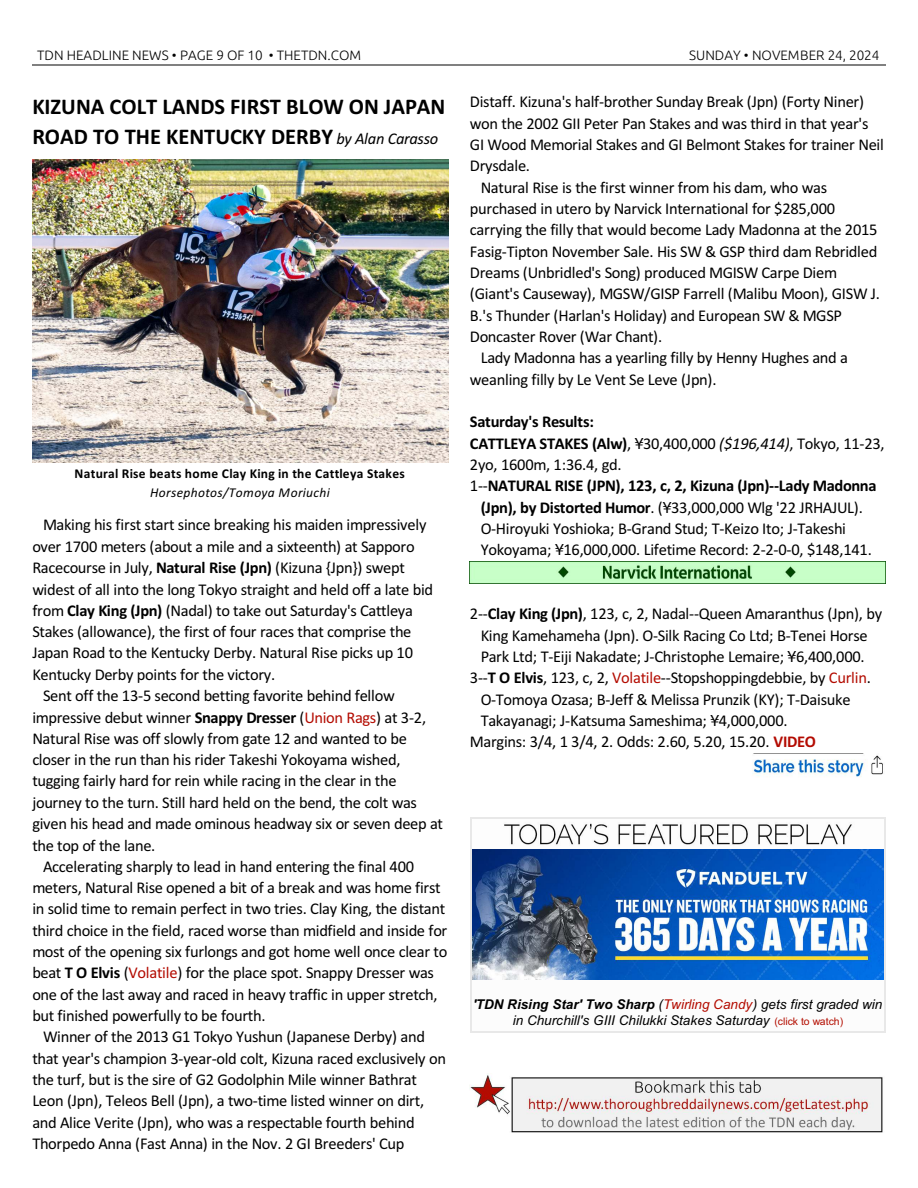
<style>
.page{position:relative;width:918px;height:1188px;background:#fff}
.page>*{position:absolute;margin:0;border:0;box-sizing:border-box;transform-origin:0 0}
.t1{font:700 22.5px/30.3px "Calibri";color:#000}
.t2{font:16.5px "Calibri";letter-spacing:-.02em;color:#000}
.t3{font:700 16.5px "Calibri";letter-spacing:-.025em;color:#000}
.t4{font:italic 13.5px/16.4px "Arial";color:#000;text-align:center}
.t5{font:300 13.5px "Ubuntu";color:#000}
.t6{font:700 13.5px "Calibri";letter-spacing:.025em;color:#000}
.t7{font:italic 13.5px "Calibri";letter-spacing:.03em;color:#000}
.s1{font-weight:400;font-style:italic;font-size:16.5px}
.s2{font-weight:700}
.s3{color:#b30b00}
.s4{font-style:italic}
.s5{font-weight:400}
.s6{font-weight:700;color:#b30a00}
.s7{font-style:normal;font-size:10.5px;color:#b30d00}
</style>
<div class="page">
<hr style="left:32px;top:64px;width:853px;height:1px;background:#808080">
<img style="left:32px;top:159px;width:417px;height:303px">
<img style="left:470px;top:561px;width:416px;height:22px">
<img style="left:470px;top:1075px;width:413px;height:58px">
<img style="left:752px;top:753px;width:131px;height:24px">
<img style="left:472px;top:823px;width:411px;height:156px">
<hr style="left:470px;top:818px;width:1px;height:215px;background:#e8e8e8">
<hr style="left:884px;top:818px;width:2px;height:215px;background:#e8e8e8">
<hr style="left:470px;top:818px;width:415px;height:1px;background:#e8e8e8">
<hr style="left:470px;top:1032px;width:415px;height:1px;background:#e8e8e8">
<p class="t5" style="left:37px;top:49px;width:325px">TDN HEADLINE NEWS • PAGE 9 OF 10 • THETDN.COM</p>
<p class="t5" style="left:689px;top:49px;width:192px">SUNDAY • NOVEMBER 24, 2024</p>
<h1 class="t1" style="left:32px;top:93px;width:415px">KIZUNA COLT LANDS FIRST BLOW ON JAPAN<br>ROAD TO THE KENTUCKY DERBY <span class="s1">by Alan Carasso</span></h1>
<p class="t6" style="left:75px;top:468px;width:332px">Natural Rise beats home Clay King in the Cattleya Stakes</p>
<p class="t7" style="left:150px;top:486px;width:181px">Horsephotos/Tomoya Moriuchi</p>
<p class="t2" style="left:43px;top:518px;width:385px">Making his first start since breaking his maiden impressively</p>
<p class="t2" style="left:32px;top:540px;width:384px">over 1700 meters (about a mile and a sixteenth) at Sapporo</p>
<p class="t2" style="left:32px;top:561px;width:374px">Racecourse in July, <span class="s2">Natural Rise (Jpn)</span> (Kizuna {Jpn}) swept</p>
<p class="t2" style="left:32px;top:582px;width:402px">widest of all into the long Tokyo straight and held off a late bid</p>
<p class="t2" style="left:32px;top:603px;width:382px">from <span class="s2">Clay King (Jpn)</span> (Nadal) to take out Saturday's Cattleya</p>
<p class="t2" style="left:32px;top:625px;width:381px">Stakes (allowance), the first of four races that comprise the</p>
<p class="t2" style="left:32px;top:646px;width:382px">Japan Road to the Kentucky Derby. Natural Rise picks up 10</p>
<p class="t2" style="left:32px;top:667px;width:244px">Kentucky Derby points for the victory.</p>
<p class="t2" style="left:43px;top:689px;width:353px">Sent off the 13-5 second betting favorite behind fellow</p>
<p class="t2" style="left:32px;top:710px;width:395px">impressive debut winner <span class="s2">Snappy Dresser</span> (<span class="s3">Union Rags</span>) at 3-2,</p>
<p class="t2" style="left:32px;top:731px;width:376px">Natural Rise was off slowly from gate 12 and wanted to be</p>
<p class="t2" style="left:32px;top:753px;width:370px">closer in the run than his rider Takeshi Yokoyama wished,</p>
<p class="t2" style="left:32px;top:774px;width:366px">tugging fairly hard for rein while racing in the clear in the</p>
<p class="t2" style="left:32px;top:795px;width:386px">journey to the turn. Still hard held on the bend, the colt was</p>
<p class="t2" style="left:32px;top:817px;width:412px">given his head and made ominous headway six or seven deep at</p>
<p class="t2" style="left:32px;top:838px;width:125px">the top of the lane.</p>
<p class="t2" style="left:43px;top:859px;width:373px">Accelerating sharply to lead in hand entering the final 400</p>
<p class="t2" style="left:32px;top:881px;width:410px">meters, Natural Rise opened a bit of a break and was home first</p>
<p class="t2" style="left:32px;top:902px;width:414px">in solid time to remain perfect in two tries. Clay King, the distant</p>
<p class="t2" style="left:32px;top:923px;width:416px">third choice in the field, raced worse than midfield and inside for</p>
<p class="t2" style="left:32px;top:945px;width:417px">most of the opening six furlongs and got home well once clear to</p>
<p class="t2" style="left:32px;top:966px;width:403px">beat <span class="s2">T O Elvis</span> (<span class="s3">Volatile</span>) for the place spot. Snappy Dresser was</p>
<p class="t2" style="left:32px;top:987px;width:407px">one of the last away and raced in heavy traffic in upper stretch,</p>
<p class="t2" style="left:32px;top:1009px;width:235px">but finished powerfully to be fourth.</p>
<p class="t2" style="left:43px;top:1030px;width:383px">Winner of the 2013 G1 Tokyo Yushun (Japanese Derby) and</p>
<p class="t2" style="left:32px;top:1051px;width:415px">that year's champion 3-year-old colt, Kizuna raced exclusively on</p>
<p class="t2" style="left:32px;top:1073px;width:386px">the turf, but is the sire of G2 Godolphin Mile winner Bathrat</p>
<p class="t2" style="left:32px;top:1094px;width:393px">Leon (Jpn), Teleos Bell (Jpn), a two-time listed winner on dirt,</p>
<p class="t2" style="left:32px;top:1115px;width:384px">and Alice Verite (Jpn), who was a respectable fourth behind</p>
<p class="t2" style="left:32px;top:1137px;width:374px">Thorpedo Anna (Fast Anna) in the Nov. 2 GI Breeders' Cup</p>
<p class="t2" style="left:470px;top:95px;width:396px">Distaff. Kizuna's half-brother Sunday Break (Jpn) (Forty Niner)</p>
<p class="t2" style="left:470px;top:116px;width:400px">won the 2002 GII Peter Pan Stakes and was third in that year's</p>
<p class="t2" style="left:470px;top:138px;width:416px">GI Wood Memorial Stakes and GI Belmont Stakes for trainer Neil</p>
<p class="t2" style="left:470px;top:159px;width:62px">Drysdale.</p>
<p class="t2" style="left:481px;top:180px;width:348px">Natural Rise is the first winner from his dam, who was</p>
<p class="t2" style="left:470px;top:202px;width:367px">purchased in utero by Narvick International for $285,000</p>
<p class="t2" style="left:470px;top:223px;width:409px">carrying the filly that would become Lady Madonna at the 2015</p>
<p class="t2" style="left:470px;top:244px;width:409px">Fasig-Tipton November Sale. His SW &amp; GSP third dam Rebridled</p>
<p class="t2" style="left:470px;top:266px;width:369px">Dreams (Unbridled's Song) produced MGISW Carpe Diem</p>
<p class="t2" style="left:470px;top:287px;width:411px">(Giant's Causeway), MGSW/GISP Farrell (Malibu Moon), GISW J.</p>
<p class="t2" style="left:470px;top:308px;width:374px">B.'s Thunder (Harlan's Holiday) and European SW &amp; MGSP</p>
<p class="t2" style="left:470px;top:330px;width:194px">Doncaster Rover (War Chant).</p>
<p class="t2" style="left:481px;top:351px;width:369px">Lady Madonna has a yearling filly by Henny Hughes and a</p>
<p class="t2" style="left:470px;top:372px;width:248px">weanling filly by Le Vent Se Leve (Jpn).</p>
<p class="t3" style="left:470px;top:415px;width:125px">Saturday's Results:</p>
<p class="t2" style="left:470px;top:436px;width:416px"><span class="s2">CATTLEYA STAKES (Alw)</span>, 30,400,000 <span class="s4">($196,414)</span>, Tokyo, 11-23,</p>
<p class="t2" style="left:470px;top:458px;width:153px">2yo, 1600m, 1:36.4, gd.</p>
<p class="t3" style="left:470px;top:479px;width:408px"><span class="s5">1--</span>NATURAL RISE (JPN), 123, c, 2, Kizuna (Jpn)--Lady Madonna</p>
<p class="t2" style="left:481px;top:500px;width:384px"><span class="s2">(Jpn), by Distorted Humor</span>. ( 33,000,000 Wlg '22 JRHAJUL).</p>
<p class="t2" style="left:481px;top:522px;width:367px">O-Hiroyuki Yoshioka; B-Grand Stud; T-Keizo Ito; J-Takeshi</p>
<p class="t2" style="left:481px;top:543px;width:393px">Yokoyama; 16,000,000. Lifetime Record: 2-2-0-0, $148,141.</p>
<p class="t2" style="left:470px;top:607px;width:414px">2--<span class="s2">Clay King (Jpn)</span>, 123, c, 2, Nadal--Queen Amaranthus (Jpn), by</p>
<p class="t2" style="left:481px;top:628px;width:389px">King Kamehameha (Jpn). O-Silk Racing Co Ltd; B-Tenei Horse</p>
<p class="t2" style="left:481px;top:650px;width:386px">Park Ltd; T-Eiji Nakadate; J-Christophe Lemaire; 6,400,000.</p>
<p class="t2" style="left:470px;top:671px;width:402px">3--<span class="s2">T O Elvis</span>, 123, c, 2, <span class="s3">Volatile</span>--Stopshoppingdebbie, by <span class="s3">Curlin</span>.</p>
<p class="t2" style="left:481px;top:692px;width:371px">O-Tomoya Ozasa; B-Jeff &amp; Melissa Prunzik (KY); T-Daisuke</p>
<p class="t2" style="left:481px;top:714px;width:308px">Takayanagi; J-Katsuma Sameshima; 4,000,000.</p>
<p class="t2" style="left:470px;top:735px;width:347px">Margins: 3/4, 1 3/4, 2. Odds: 2.60, 5.20, 15.20. <span class="s6">VIDEO</span></p>
<p class="t4" style="left:473px;top:997px;width:411px"><span class="s2">'TDN Rising Star' Two Sharp</span> (<span class="s3">Twirling Candy</span>) gets first graded win in Churchill's GIII Chilukki Stakes Saturday <span class="s7">(click to watch)</span></p>
</div>
